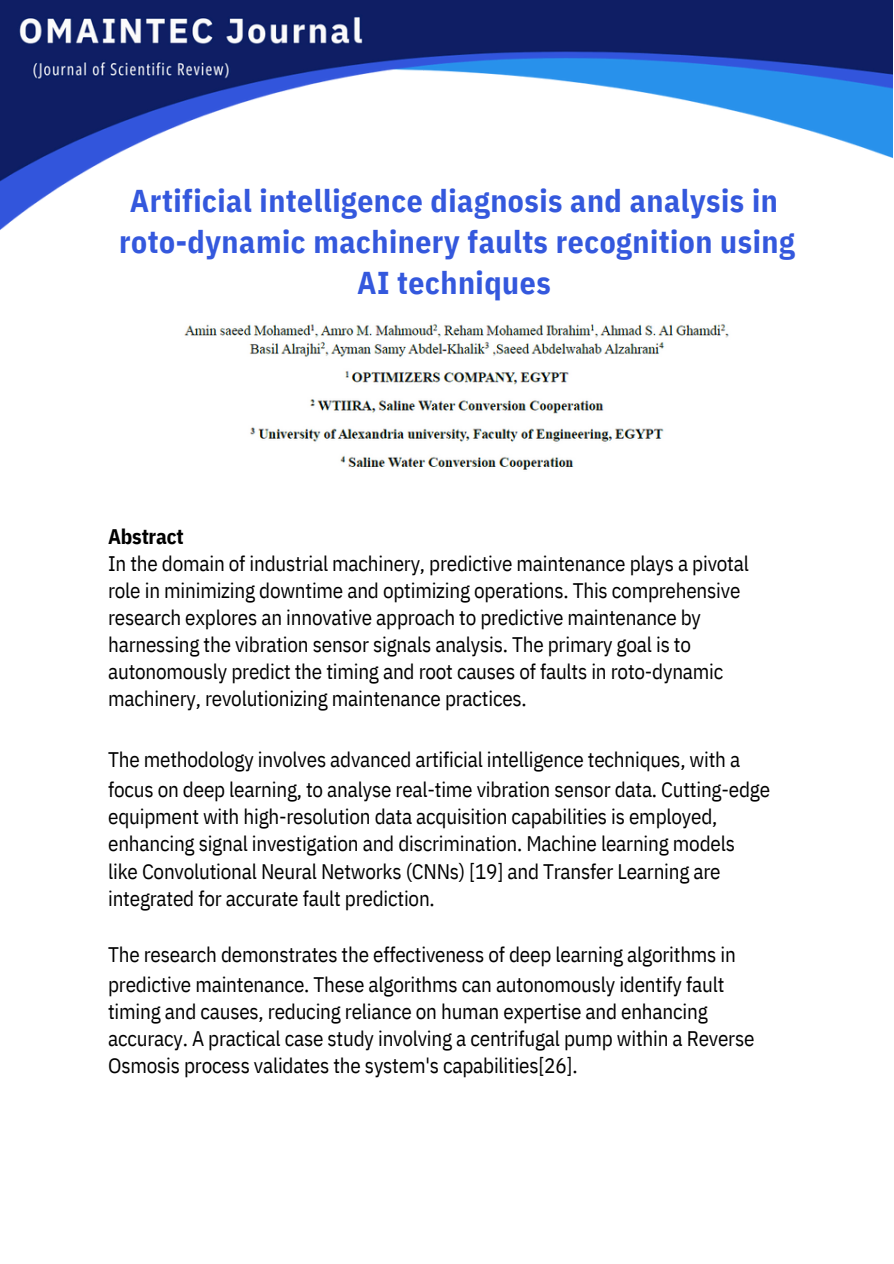
<style>
.page{position:relative;width:894px;height:1264px;background:#fff}
.page>*{position:absolute;margin:0;border:0;box-sizing:border-box;transform-origin:0 0}
.t1{font:700 31.5px/41.1px "IBM Plex Sans Cond";letter-spacing:.015em;color:#3458dd;text-align:center}
.t2{font:21px/27px "IBM Plex Sans Cond";letter-spacing:-.01em;color:#000}
.t3{font:700 21px "IBM Plex Sans Cond";letter-spacing:-.01em;color:#000}
</style>
<div class="page">
<img style="left:0;top:0;width:892px;height:230px">
<img style="left:184px;top:324px;width:545px;height:146px">
<p class="t1" style="left:119px;top:179px;width:677px">Artificial intelligence diagnosis and analysis in roto-dynamic machinery faults recognition using<br>AI techniques</p>
<h1 class="t3" style="left:108px;top:522px;width:77px">Abstract</h1>
<p class="t2" style="left:108px;top:549px;width:642px">In the domain of industrial machinery, predictive maintenance plays a pivotal role in minimizing downtime and optimizing operations. This comprehensive research explores an innovative approach to predictive maintenance by harnessing the vibration sensor signals analysis. The primary goal is to autonomously predict the timing and root causes of faults in roto-dynamic machinery, revolutionizing maintenance practices.</p>
<p class="t2" style="left:108px;top:745px;width:633px">The methodology involves advanced artificial intelligence techniques, with a</p>
<p class="t2" style="left:108px;top:776px;width:663px">focus on deep learning, to analyse real-time vibration sensor data. Cutting-edge</p>
<p class="t2" style="left:108px;top:803px;width:610px">equipment with high-resolution data acquisition capabilities is employed,</p>
<p class="t2" style="left:108px;top:830px;width:628px">enhancing signal investigation and discrimination. Machine learning models</p>
<p class="t2" style="left:108px;top:857px;width:614px">like Convolutional Neural Networks (CNNs) [19] and Transfer Learning are</p>
<p class="t2" style="left:108px;top:884px;width:328px">integrated for accurate fault prediction.</p>
<p class="t2" style="left:108px;top:940px;width:629px">The research demonstrates the effectiveness of deep learning algorithms in</p>
<p class="t2" style="left:108px;top:970px;width:617px">predictive maintenance. These algorithms can autonomously identify fault</p>
<p class="t2" style="left:108px;top:997px;width:601px">timing and causes, reducing reliance on human expertise and enhancing</p>
<p class="t2" style="left:108px;top:1024px;width:647px">accuracy. A practical case study involving a centrifugal pump within a Reverse</p>
<p class="t2" style="left:108px;top:1051px;width:471px">Osmosis process validates the system's capabilities[26].</p>
</div>
